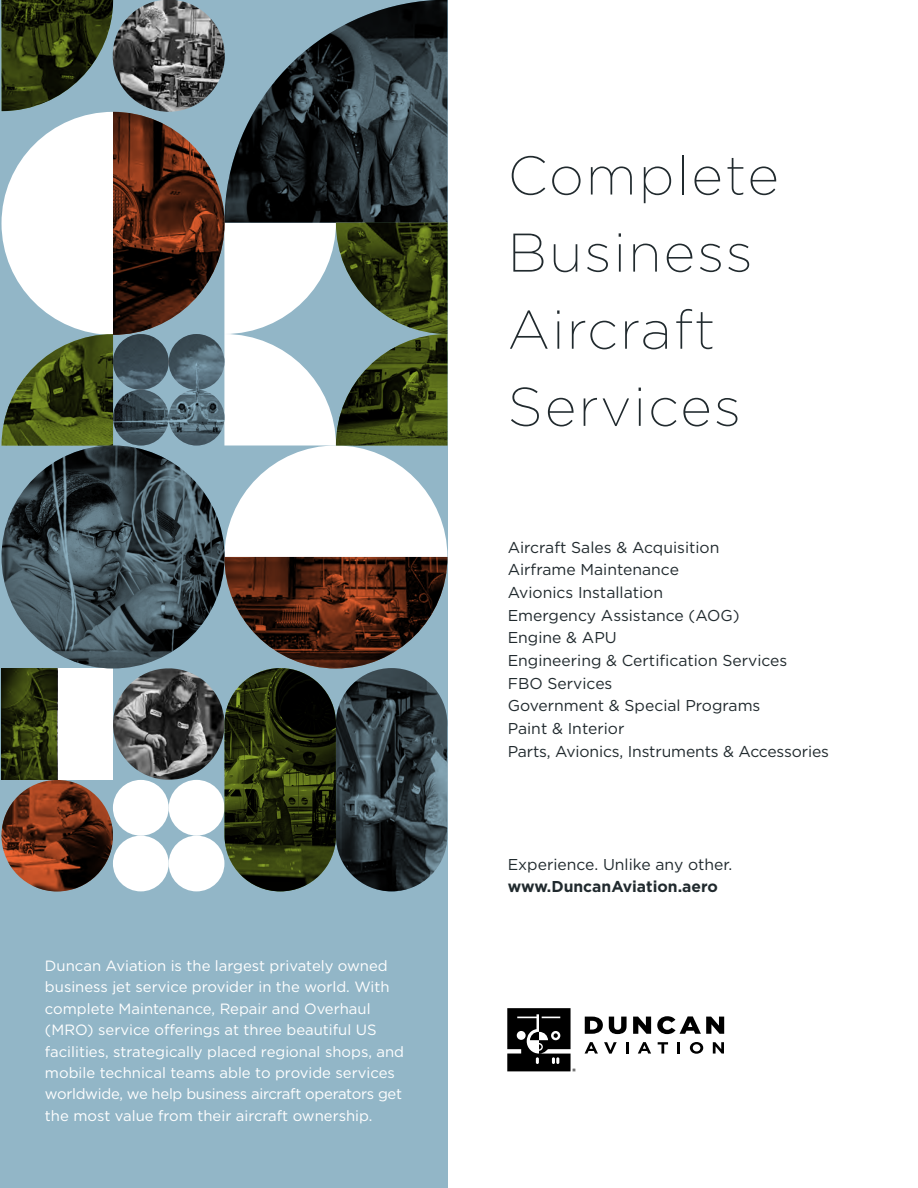
<style>
.page{position:relative;width:918px;height:1188px;background:#fff}
.page>*{position:absolute;margin:0;border:0;box-sizing:border-box;transform-origin:0 0}
.t1{font:200 54.3px/77.1px "Gotham";letter-spacing:.04em;color:#212a2e}
.t2{font:15.75px/22.6px "Gotham";color:#212a2e}
.t3{font:700 15.75px "Gotham";color:#212a2e}
.t4{font:14.85px/21.5px "Gotham";color:#fff}
</style>
<div class="page">
<div style="left:0;top:0;width:447px;height:1188px;background:#92b6c7"></div>
<svg style="left:585px;top:1017px;width:18px;height:17px"></svg>
<svg style="left:609px;top:1017px;width:18px;height:17px"></svg>
<svg style="left:633px;top:1017px;width:18px;height:17px"></svg>
<svg style="left:657px;top:1016px;width:67px;height:18px"></svg>
<svg style="left:585px;top:1042px;width:13px;height:12px"></svg>
<svg style="left:604px;top:1042px;width:13px;height:12px"></svg>
<svg style="left:626px;top:1042px;width:3px;height:12px"></svg>
<svg style="left:638px;top:1042px;width:13px;height:12px"></svg>
<svg style="left:658px;top:1042px;width:10px;height:12px"></svg>
<svg style="left:677px;top:1042px;width:3px;height:12px"></svg>
<svg style="left:690px;top:1042px;width:13px;height:12px"></svg>
<svg style="left:713px;top:1042px;width:11px;height:12px"></svg>
<svg style="left:508px;top:1008px;width:68px;height:64px"></svg>
<svg style="left:1px;top:0;width:446px;height:891px"></svg>
<p class="t4" style="left:45px;top:955px;width:361px">Duncan Aviation is the largest privately owned business jet service provider in the world. With complete Maintenance, Repair and Overhaul (MRO) service offerings at three beautiful US facilities, strategically placed regional shops, and mobile technical teams able to provide services worldwide, we help business aircraft operators get the most value from their aircraft ownership.</p>
<h1 class="t1" style="left:508px;top:135px;width:273px">Complete<br>Business<br>Aircraft<br>Services</h1>
<p class="t2" style="left:508px;top:535px;width:323px">Aircraft Sales &amp; Acquisition<br>Airframe Maintenance<br>Avionics Installation<br>Emergency Assistance (AOG)<br>Engine &amp; APU<br>Engineering &amp; Certification Services<br>FBO Services<br>Government &amp; Special Programs<br>Paint &amp; Interior<br>Parts, Avionics, Instruments &amp; Accessories</p>
<p class="t2" style="left:508px;top:853px;width:226px">Experience. Unlike any other.</p>
<p class="t3" style="left:508px;top:876px;width:212px">www.DuncanAviation.aero</p>
</div>
